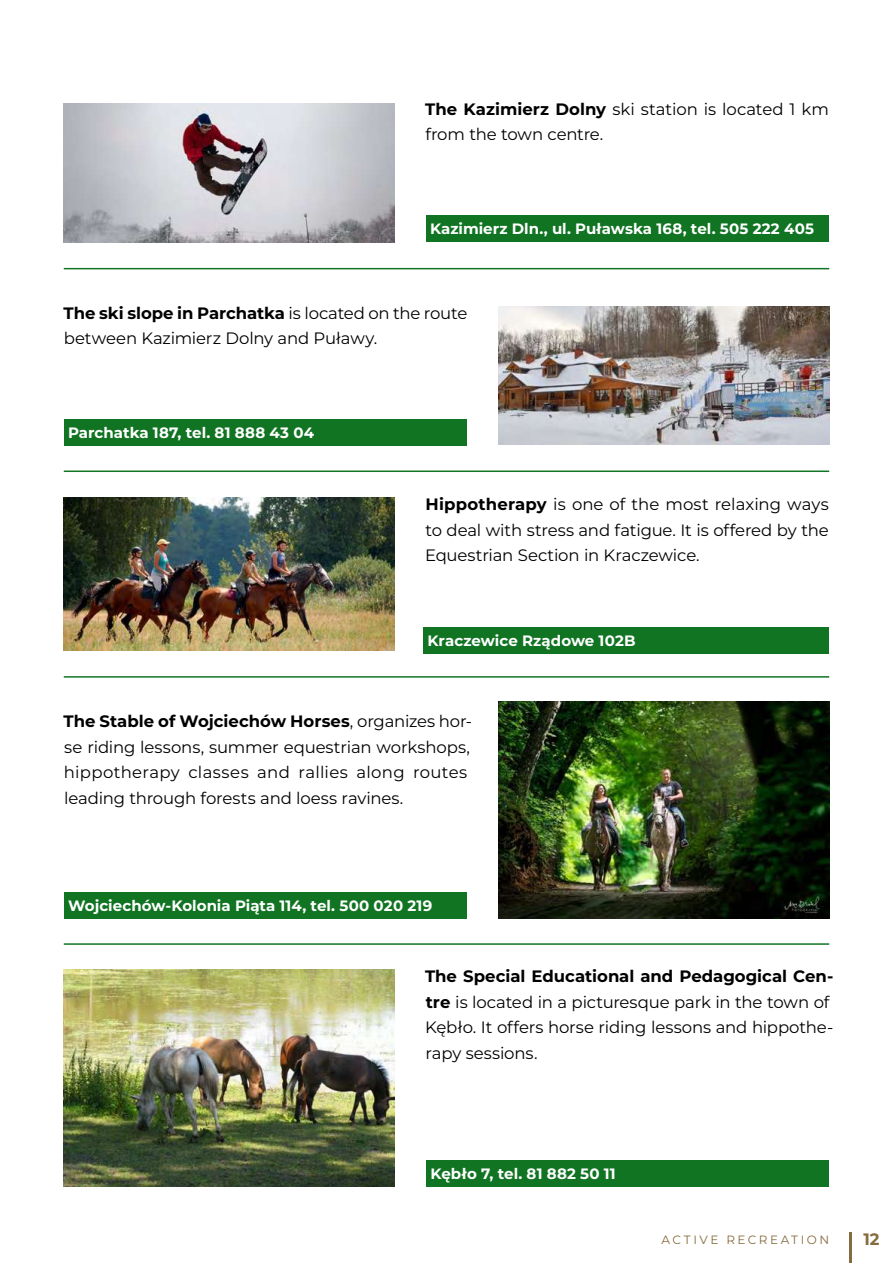
<style>
.page{position:relative;width:893px;height:1263px;background:#fff}
.page>*{position:absolute;margin:0;border:0;box-sizing:border-box;transform-origin:0 0}
.t1{font:16.5px/25.5px "Montserrat";letter-spacing:-.01em;color:#000}
.t2{font:700 16.5px "Montserrat";color:#866b3e}
.t3{font:700 15px "Montserrat";letter-spacing:.005em;color:#fff}
.t4{font:12px "Montserrat";letter-spacing:.21em;color:#866b3e}
.s1{font-weight:700}
</style>
<div class="page">
<img style="left:64px;top:104px;width:330px;height:138px">
<hr style="left:64px;top:268px;width:765px;height:1px;background:#107422">
<hr style="left:64px;top:470px;width:765px;height:2px;background:#107422">
<div style="left:426px;top:215px;width:403px;height:27px;background:#107422"></div>
<img style="left:499px;top:306px;width:330px;height:139px">
<div style="left:64px;top:419px;width:403px;height:27px;background:#107422"></div>
<img style="left:64px;top:497px;width:330px;height:154px">
<div style="left:423px;top:627px;width:405px;height:27px;background:#107422"></div>
<hr style="left:64px;top:676px;width:765px;height:2px;background:#107422">
<hr style="left:64px;top:943px;width:765px;height:2px;background:#107422">
<img style="left:499px;top:702px;width:330px;height:216px">
<div style="left:64px;top:892px;width:403px;height:27px;background:#107422"></div>
<img style="left:64px;top:969px;width:330px;height:217px">
<div style="left:426px;top:1160px;width:403px;height:27px;background:#107422"></div>
<hr style="left:849px;top:1231px;width:2px;height:32px;background:#866b3e">
<p class="t1" style="left:425px;top:96px;width:405px"><span class="s1">The Kazimierz Dolny</span> ski station is located 1 km from the town centre.</p>
<p class="t3" style="left:430px;top:218px;width:385px">Kazimierz Dln., ul. Puławska 168, tel. 505 222 405</p>
<p class="t1" style="left:64px;top:300px;width:405px"><span class="s1">The ski slope in Parchatka</span> is located on the route between Kazimierz Dolny and Puławy.</p>
<p class="t3" style="left:68px;top:423px;width:247px">Parchatka 187, tel. 81 888 43 04</p>
<p class="t1" style="left:425px;top:491px;width:405px;text-align:justify"><span class="s1">Hippotherapy</span> is one of the most relaxing ways to deal with stress and fatigue. It is offered by the Equestrian Section in Kraczewice.</p>
<p class="t3" style="left:427px;top:631px;width:210px">Kraczewice Rządowe 102B</p>
<p class="t1" style="left:64px;top:708px;width:410px"><span class="s1">The Stable of Wojciechów Horses</span>, organizes hor&shy;se riding lessons, summer equestrian workshops, hippotherapy classes and rallies along routes leading through forests and loess ravines.</p>
<p class="t3" style="left:68px;top:895px;width:366px">Wojciechów-Kolonia Piąta 114, tel. 500 020 219</p>
<p class="t1" style="left:425px;top:963px;width:410px"><span class="s1">The Special Educational and Pedagogical Cen&shy;tre</span> is located in a picturesque park in the town of Kębło. It offers horse riding lessons and hippothe&shy;rapy sessions.</p>
<p class="t3" style="left:431px;top:1163px;width:187px">Kębło 7, tel. 81 882 50 11</p>
<p class="t4" style="left:661px;top:1231px;width:169px">ACTIVE RECREATION</p>
<p class="t2" style="left:863px;top:1228px;width:18px">12</p>
</div>
